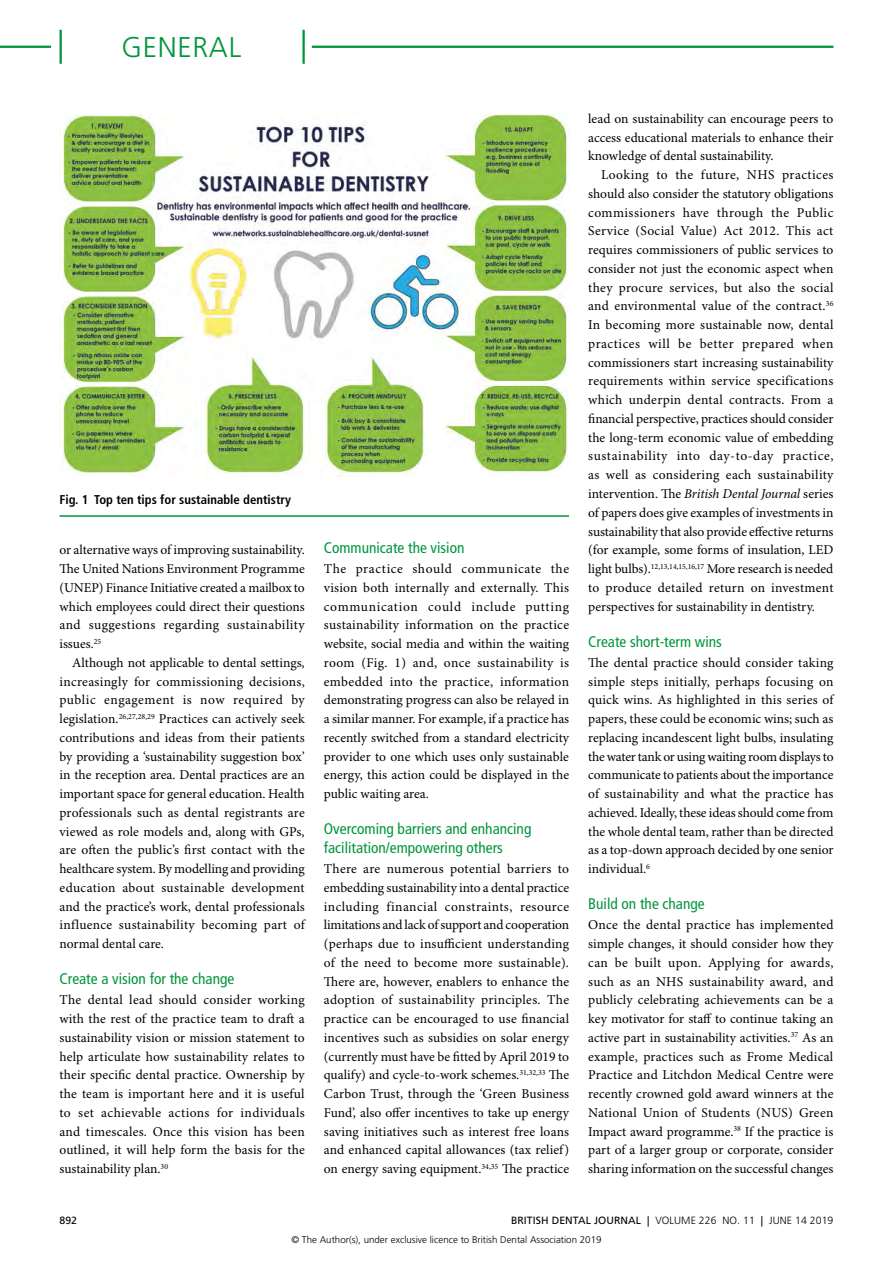
<style>
.page{position:relative;width:893px;height:1263px;background:#fff}
.page>*{position:absolute;margin:0;border:0;box-sizing:border-box;transform-origin:0 0}
.t1{font:300 28.5px "Frutiger LT Std";letter-spacing:.025em;color:#00953c}
.SectionHeading_2_MSS{font:condensed 15.3px/18.8px "Frutiger LT Std";color:#00953c}
.Para_9pt_justified_1{font:13.5px/18.8px "Minion Pro";color:#000;text-align:justify}
.Para_9pt_justified{font:13.5px/18.8px "Minion Pro";letter-spacing:.015em;color:#000;text-align:justify}
.Image_Caption_MSS{font:700 condensed 12.75px "Frutiger LT Std";color:#000}
.t2{font:10.5px "Frutiger LT Std";letter-spacing:.005em;color:#000}
.t3{font:300 10.5px "Frutiger LT Std";letter-spacing:.005em;color:#000}
.t4{font:300 9.75px "Frutiger LT Std";color:#000}
.s1{font-style:italic}
.s2{font-weight:300}
</style>
<div class="page">
<img style="left:61px;top:114px;width:508px;height:362px">
<hr style="left:60px;top:515px;width:509px;height:2px;background:#00953c">
<hr style="left:0;top:46px;width:51px;height:2px;background:#00953c">
<hr style="left:312px;top:46px;width:521px;height:2px;background:#00953c">
<hr style="left:60px;top:30px;width:2px;height:34px;background:#00953c">
<hr style="left:302px;top:30px;width:3px;height:34px;background:#00953c">
<h1 class="t1" style="left:121px;top:31px;width:121px">GENERAL</h1>
<p class="Image_Caption_MSS" style="left:60px;top:492px;width:233px">Fig. 1 Top ten tips for sustainable dentistry</p>
<p class="Para_9pt_justified" style="left:60px;top:541px;width:247px">or alternative ways of improving sustainability.<br>The United Nations Environment Programme (UNEP) Finance Initiative created a mailbox to which employees could direct their questions and suggestions regarding sustainability issues.<sup>25</sup></p>
<p class="Para_9pt_justified" style="left:60px;top:654px;width:247px;text-indent:13px">Although not applicable to dental settings, increasingly for commissioning decisions, public engagement is now required by legislation.<sup>26,27,28,29</sup> Practices can actively seek contributions and ideas from their patients by providing a ‘sustainability suggestion box’ in the reception area. Dental practices are an important space for general education. Health professionals such as dental registrants are viewed as role models and, along with GPs, are often the public’s first contact with the healthcare system. By modelling and providing education about sustainable development and the practice’s work, dental professionals influence sustainability becoming part of normal dental care.</p>
<p class="SectionHeading_2_MSS" style="left:60px;top:969px;width:176px">Create a vision for the change</p>
<p class="Para_9pt_justified_1" style="left:60px;top:991px;width:247px">The dental lead should consider working with the rest of the practice team to draft a sustainability vision or mission statement to help articulate how sustainability relates to their specific dental practice. Ownership by the team is important here and it is useful to set achievable actions for individuals and timescales. Once this vision has been outlined, it will help form the basis for the sustainability plan.<sup>30</sup></p>
<p class="SectionHeading_2_MSS" style="left:324px;top:538px;width:142px">Communicate the vision</p>
<p class="Para_9pt_justified_1" style="left:324px;top:560px;width:247px">The practice should communicate the vision both internally and externally. This communication could include putting sustainability information on the practice website, social media and within the waiting room (Fig. 1) and, once sustainability is embedded into the practice, information demonstrating progress can also be relayed in a similar manner. For example, if a practice has recently switched from a standard electricity provider to one which uses only sustainable energy, this action could be displayed in the public waiting area.</p>
<p class="SectionHeading_2_MSS" style="left:324px;top:819px;width:209px">Overcoming barriers and enhancing facilitation/empowering others</p>
<p class="Para_9pt_justified_1" style="left:324px;top:860px;width:247px">There are numerous potential barriers to embedding sustainability into a dental practice including financial constraints, resource limitations and lack of support and cooperation (perhaps due to insufficient understanding of the need to become more sustainable).<br>There are, however, enablers to enhance the adoption of sustainability principles. The practice can be encouraged to use financial incentives such as subsidies on solar energy (currently must have be fitted by April 2019 to qualify) and cycle-to-work schemes.<sup>31,32,33</sup> The Carbon Trust, through the ‘Green Business Fund’, also offer incentives to take up energy saving initiatives such as interest free loans and enhanced capital allowances (tax relief) on energy saving equipment.<sup>34,35</sup> The practice</p>
<p class="Para_9pt_justified_1" style="left:588px;top:110px;width:247px">lead on sustainability can encourage peers to access educational materials to enhance their knowledge of dental sustainability.</p>
<p class="Para_9pt_justified" style="left:588px;top:166px;width:247px;text-indent:13px">Looking to the future, NHS practices should also consider the statutory obligations commissioners have through the Public Service (Social Value) Act 2012. This act requires commissioners of public services to consider not just the economic aspect when they procure services, but also the social and environmental value of the contract.<sup>36<br></sup>In becoming more sustainable now, dental practices will be better prepared when commissioners start increasing sustainability requirements within service specifications which underpin dental contracts. From a financial perspective, practices should consider the long-term economic value of embedding sustainability into day-to-day practice, as well as considering each sustainability intervention. The <span class="s1">British Dental Journal</span> series of papers does give examples of investments in sustainability that also provide effective returns (for example, some forms of insulation, LED light bulbs).<sup>12,13,14,15,16,17</sup> More research is needed to produce detailed return on investment perspectives for sustainability in dentistry.</p>
<p class="SectionHeading_2_MSS" style="left:588px;top:632px;width:135px">Create short-term wins</p>
<p class="Para_9pt_justified_1" style="left:588px;top:654px;width:247px">The dental practice should consider taking simple steps initially, perhaps focusing on quick wins. As highlighted in this series of papers, these could be economic wins; such as replacing incandescent light bulbs, insulating the water tank or using waiting room displays to communicate to patients about the importance of sustainability and what the practice has achieved. Ideally, these ideas should come from the whole dental team, rather than be directed as a top-down approach decided by one senior individual.<sup>6</sup></p>
<p class="SectionHeading_2_MSS" style="left:588px;top:894px;width:118px">Build on the change</p>
<p class="Para_9pt_justified_1" style="left:588px;top:916px;width:247px">Once the dental practice has implemented simple changes, it should consider how they can be built upon. Applying for awards, such as an NHS sustainability award, and publicly celebrating achievements can be a key motivator for staff to continue taking an active part in sustainability activities.<sup>37</sup> As an example, practices such as Frome Medical Practice and Litchdon Medical Centre were recently crowned gold award winners at the National Union of Students (NUS) Green Impact award programme.<sup>38</sup> If the practice is part of a larger group or corporate, consider sharing information on the successful changes</p>
<p class="t2" style="left:60px;top:1214px;width:19px">892</p>
<p class="t2" style="left:511px;top:1214px;width:269px">BRITISH DENTAL JOURNAL | <span class="s2">VOLUME 226 NO. 11</span> | <span class="s2">June</span></p>
<p class="t3" style="left:795px;top:1214px;width:40px">14 2019</p>
<p class="t4" style="left:291px;top:1234px;width:312px">© The Author(s), under exclusive licence to British Dental Association 2019</p>
</div>
